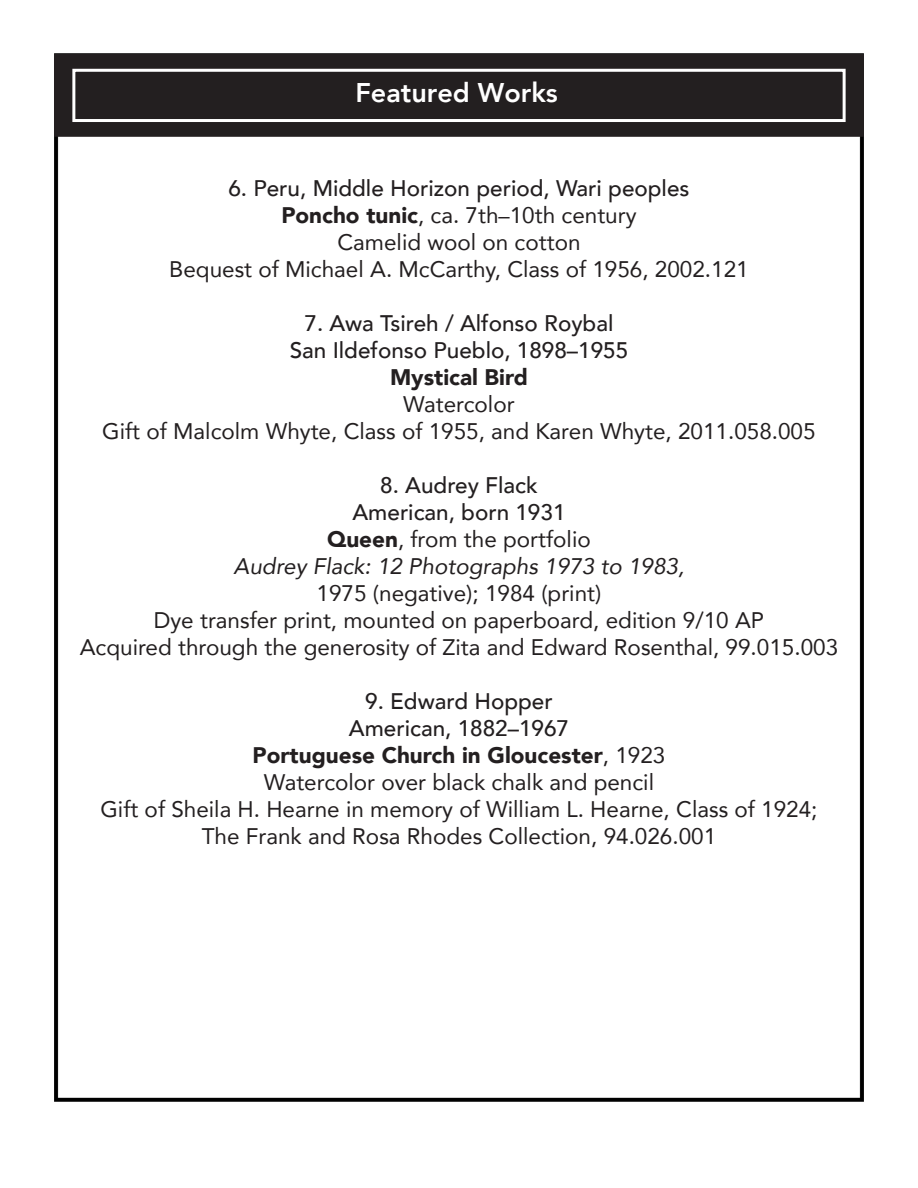
<style>
.page{position:relative;width:918px;height:1188px;background:#fff}
.page>*{position:absolute;margin:0;border:0;box-sizing:border-box;transform-origin:0 0}
.t1{font:800 27px "Avenir";color:#fff}
.t2{font:22.5px/27px "Avenir";color:#231f20;text-align:center}
.t3{font:italic 22.5px/27px "Avenir";color:#231f20;text-align:center}
.t4{font:500 22.5px/27px "Avenir";color:#231f20;text-align:center}
.t5{font:900 22.5px "Avenir";color:#231f20}
.s1{font-weight:500}
.s2{font-weight:900}
.s3{font-weight:500;font-style:normal}
.s4{font-weight:900;font-style:normal}
.s5{font-style:normal}
</style>
<div class="page">
<img style="left:54px;top:137px;width:810px;height:964px">
<div style="left:55px;top:55px;width:808px;height:81px;background:#231f20"></div>
<div style="left:54px;top:54px;width:810px;height:83px;border:2px solid #231f20"></div>
<div style="left:72px;top:69px;width:774px;height:53px;border:3px solid #fff"></div>
<p class="t1" style="left:356px;top:71px;width:204px">Featured Works</p>
<p class="t2" style="left:169px;top:174px;width:581px"><span class="s1">6. Peru, Middle Horizon period, Wari peoples<br></span><span class="s2">Poncho tunic</span>, ca. 7th–10th century<br>Camelid wool on cotton<br>Bequest of Michael A. McCarthy, Class of 1956, 2002.121</p>
<p class="t4" style="left:290px;top:308px;width:340px">7. Awa Tsireh / Alfonso Roybal<br>San Ildefonso Pueblo, 1898–1955</p>
<p class="t5" style="left:390px;top:358px;width:139px">Mystical Bird</p>
<p class="t2" style="left:102px;top:390px;width:715px">Watercolor<br>Gift of Malcolm Whyte, Class of 1955, and Karen Whyte, 2011.058.005</p>
<p class="t3" style="left:234px;top:471px;width:452px"><span class="s3">8. Audrey Flack<br>American, born 1931<br></span><span class="s4">Queen</span><span class="s5">, from the portfolio<br></span>Audrey Flack: 12 Photographs 1973 to 1983,</p>
<p class="t2" style="left:80px;top:579px;width:760px">1975 (negative); 1984 (print)<br>Dye transfer print, mounted on paperboard, edition 9/10 AP<br>Acquired through the generosity of Zita and Edward Rosenthal, 99.015.003</p>
<p class="t2" style="left:100px;top:687px;width:719px"><span class="s1">9. Edward Hopper<br>American, 1882–1967<br></span><span class="s2">Portuguese Church in Gloucester</span>, 1923<br>Watercolor over black chalk and pencil<br>Gift of Sheila H. Hearne in memory of William L. Hearne, Class of 1924; The Frank and Rosa Rhodes Collection, 94.026.001</p>
</div>
